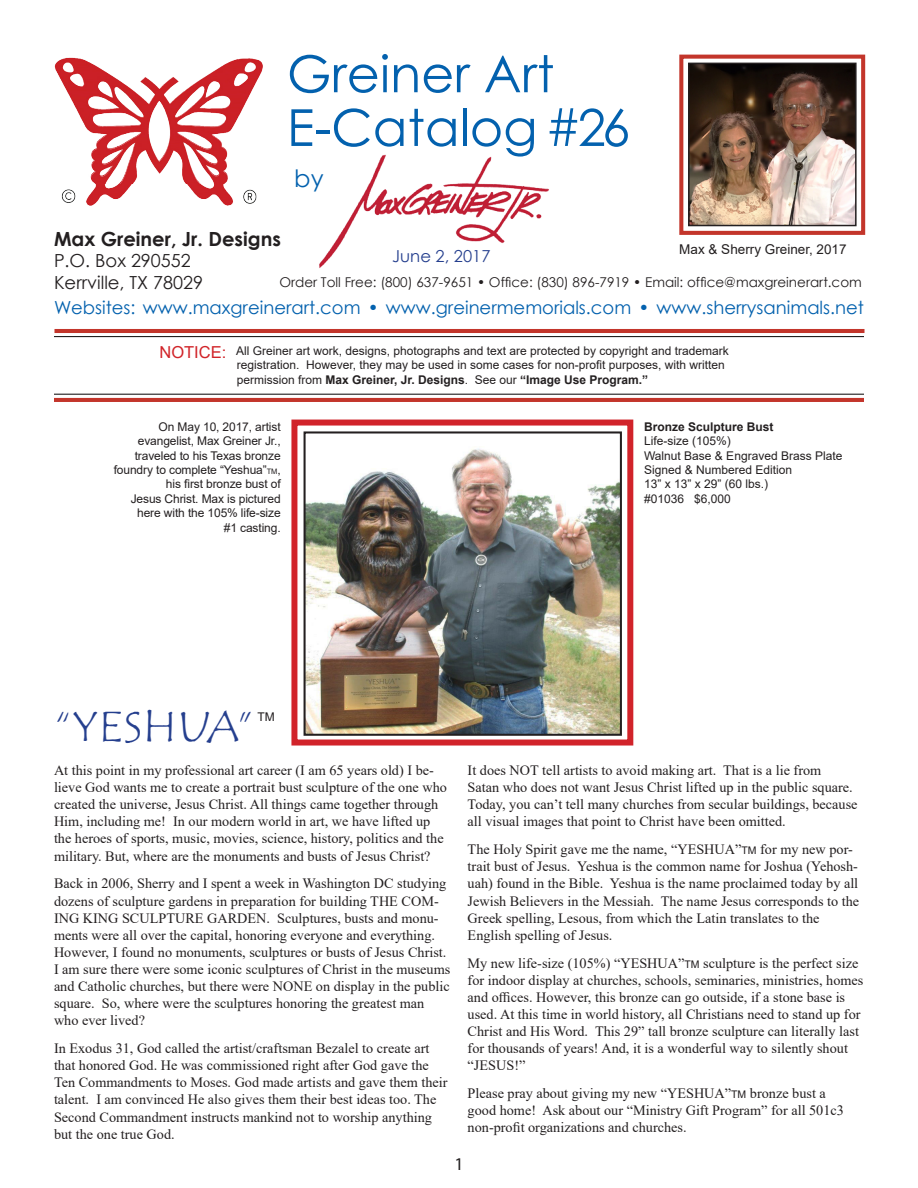
<style>
.page{position:relative;width:918px;height:1188px;background:#fff}
.page>*{position:absolute;margin:0;border:0;box-sizing:border-box;transform-origin:0 0}
.t1{font:51px "Century Gothic";color:#0361ae}
.t2{font:43.5px "Tempus Sans ITC";letter-spacing:.03em;color:#253f8e}
.t3{font:24px "Century Gothic";color:#0361ae}
.t4{font:700 19.5px "Century Gothic";color:#231f20}
.t5{font:18px "Century Gothic";color:#0361ae}
.t6{font:18px "Century Gothic";color:#231f20}
.t7{font:18px "Myriad Pro";color:#231f20}
.t8{font:16.5px "Century Gothic";color:#253f8e}
.t9{font:14.25px/17.1px "Times New Roman";color:#231f20}
.t10{font:13.5px "Century Gothic";color:#231f20}
.t11{font:13.5px "Arial";color:#231f20}
.t12{font:12px/14.4px "Arial";color:#231f20}
.t13{font:700 12px "Arial";color:#231f20}
.s1{font-size:16.5px;color:#d12429}
.s2{font-weight:400}
.s3{font-size:7.5px}
.s4{font-family:"Arial";font-size:10.5px}
</style>
<div class="page">
<div style="left:679px;top:55px;width:186px;height:180px;border:4px solid #c3352b"></div>
<img style="left:691px;top:66px;width:163px;height:157px">
<div style="left:688px;top:63px;width:169px;height:163px;border:2px solid #231f20"></div>
<img style="left:319px;top:154px;width:230px;height:114px">
<hr style="left:54px;top:398px;width:810px;height:4px;background:#c3352b">
<hr style="left:54px;top:336px;width:810px;height:1px;background:#231f20">
<hr style="left:54px;top:394px;width:810px;height:1px;background:#231f20">
<hr style="left:54px;top:329px;width:810px;height:4px;background:#c3352b">
<img style="left:86px;top:184px;width:147px;height:22px">
<img style="left:54px;top:57px;width:209px;height:127px">
<img style="left:243px;top:189px;width:14px;height:15px">
<img style="left:61px;top:189px;width:15px;height:14px">
<div style="left:291px;top:420px;width:342px;height:326px;border:6px solid #d1232a"></div>
<img style="left:307px;top:448px;width:312px;height:285px">
<div style="left:304px;top:431px;width:318px;height:305px;border:2px solid #231f20"></div>
<p class="t1" style="left:287px;top:38px;width:269px">Greiner Art</p>
<p class="t1" style="left:287px;top:92px;width:345px">E-Catalog #26</p>
<p class="t3" style="left:294px;top:161px;width:31px">by</p>
<p class="t4" style="left:54px;top:224px;width:228px">Max Greiner, Jr. Designs</p>
<p class="t6" style="left:54px;top:248px;width:138px">P.O. Box 290552</p>
<p class="t6" style="left:54px;top:270px;width:151px">Kerrville, TX 78029</p>
<p class="t5" style="left:54px;top:295px;width:812px">Websites: www.maxgreinerart.com • www.greinermemorials.com • www.sherrysanimals.net</p>
<p class="t12" style="left:237px;top:343px;width:494px;text-indent:-77px"><span class="s1">NOTICE:</span> All Greiner art work, designs, photographs and text are protected by copyright and trademark registration. However, they may be used in some cases for non-profit purposes, with written</p>
<p class="t13" style="left:237px;top:371px;width:413px"><span class="s2">permission from</span> Max Greiner, Jr. Designs<span class="s2">. See our</span> “Image Use Program.”</p>
<p class="t11" style="left:679px;top:239px;width:169px">Max &amp; Sherry Greiner, 2017</p>
<p class="t8" style="left:392px;top:245px;width:100px">June 2, 2017</p>
<p class="t10" style="left:279px;top:273px;width:584px">Order Toll Free: (800) 637-9651 • Office: (830) 896-7919 • Email: office@maxgreinerart.com</p>
<p class="t12" style="left:159px;top:419px;width:124px">On May 10, 2017, artist</p>
<p class="t12" style="left:138px;top:434px;width:144px">evangelist, Max Greiner Jr.,</p>
<p class="t12" style="left:135px;top:448px;width:147px">traveled to his Texas bronze</p>
<p class="t12" style="left:114px;top:463px;width:168px">foundry to complete “Yeshua”<span class="s3">TM</span>,</p>
<p class="t12" style="left:166px;top:477px;width:116px">his first bronze bust of</p>
<p class="t12" style="left:131px;top:491px;width:152px">Jesus Christ. Max is pictured</p>
<p class="t12" style="left:137px;top:506px;width:145px">here with the 105% life-size</p>
<p class="t12" style="left:224px;top:520px;width:58px">#1 casting.</p>
<p class="t13" style="left:644px;top:418px;width:131px">Bronze Sculpture Bust</p>
<p class="t12" style="left:644px;top:434px;width:88px">Life-size (105%)</p>
<p class="t12" style="left:644px;top:448px;width:200px">Walnut Base &amp; Engraved Brass Plate</p>
<p class="t12" style="left:644px;top:463px;width:150px">Signed &amp; Numbered Edition</p>
<p class="t12" style="left:644px;top:477px;width:126px">13” x 13” x 29” (60 lbs.)</p>
<p class="t12" style="left:644px;top:491px;width:88px">#01036 $6,000</p>
<p class="t2" style="left:54px;top:699px;width:201px">“YESHUA”</p>
<p class="t12" style="left:257px;top:709px;width:19px">TM</p>
<p class="t9" style="left:54px;top:761px;width:394px">At this point in my professional art career (I am 65 years old) I be&shy;lieve God wants me to create a portrait bust sculpture of the one who created the universe, Jesus Christ. All things came together through Him, including me! In our modern world in art, we have lifted up the heroes of sports, music, movies, science, history, politics and the military. But, where are the monuments and busts of Jesus Christ?</p>
<p class="t9" style="left:54px;top:875px;width:398px">Back in 2006, Sherry and I spent a week in Washington DC studying dozens of sculpture gardens in preparation for building THE COM-ING KING SCULPTURE GARDEN. Sculptures, busts and monu&shy;ments were all over the capital, honoring everyone and everything.<br>However, I found no monuments, sculptures or busts of Jesus Christ.<br>I am sure there were some iconic sculptures of Christ in the museums and Catholic churches, but there were NONE on display in the public square. So, where were the sculptures honoring the greatest man who ever lived?</p>
<p class="t9" style="left:54px;top:1039px;width:395px">In Exodus 31, God called the artist/craftsman Bezalel to create art that honored God. He was commissioned right after God gave the Ten Commandments to Moses. God made artists and gave them their talent. I am convinced He also gives them their best ideas too. The Second Commandment instructs mankind not to worship anything but the one true God.</p>
<p class="t9" style="left:468px;top:761px;width:355px">It does NOT tell artists to avoid making art. That is a lie from</p>
<p class="t9" style="left:468px;top:778px;width:387px">Satan who does not want Jesus Christ lifted up in the public square.</p>
<p class="t9" style="left:468px;top:795px;width:392px">Today, you can’t tell many churches from secular buildings, because all visual images that point to Christ have been omitted.</p>
<p class="t9" style="left:468px;top:840px;width:392px">The Holy Spirit gave me the name, “YESHUA”<span class="s4">TM</span> for my new por&shy;trait bust of Jesus. Yeshua is the common name for Joshua (Yehosh&shy;uah) found in the Bible. Yeshua is the name proclaimed today by all</p>
<p class="t9" style="left:468px;top:892px;width:393px">Jewish Believers in the Messiah. The name Jesus corresponds to the<br>Greek spelling, Lesous, from which the Latin translates to the</p>
<p class="t9" style="left:468px;top:926px;width:146px">English spelling of Jesus.</p>
<p class="t9" style="left:468px;top:954px;width:397px">My new life-size (105%) “YESHUA”<span class="s4">TM</span> sculpture is the perfect size for indoor display at churches, schools, seminaries, ministries, homes and offices. However, this bronze can go outside, if a stone base is used. At this time in world history, all Christians need to stand up for Christ and His Word. This 29” tall bronze sculpture can literally last for thousands of years! And, it is a wonderful way to silently shout “JESUS!”</p>
<p class="t9" style="left:468px;top:1084px;width:378px">Please pray about giving my new “YESHUA”<span class="s4">TM</span> bronze bust a good home! Ask about our “Ministry Gift Program” for all 501c3 non-profit organizations and churches.</p>
<p class="t7" style="left:454px;top:1153px;width:11px">1</p>
</div>
